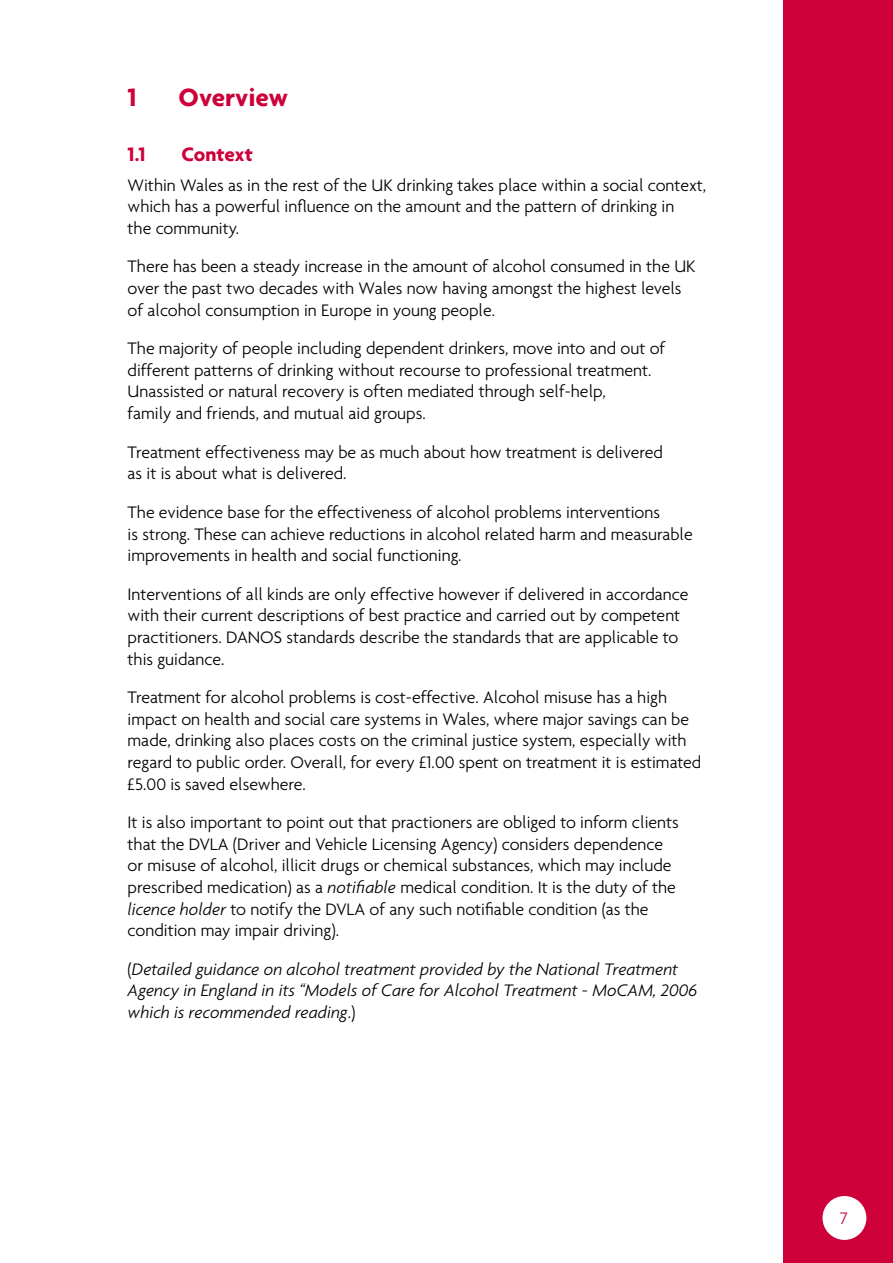
<style>
.page{position:relative;width:893px;height:1263px;background:#fff}
.page>*{position:absolute;margin:0;border:0;box-sizing:border-box;transform-origin:0 0}
.t1{font:700 27px "Agenda";color:#cd003a}
.t2{font:700 21px "Agenda";color:#cd003a}
.t3{font:300 18px/21.6px "Agenda";color:#000}
.t4{font:italic 300 18px/21.6px "Agenda";color:#000}
.s1{font-style:italic}
.s2{font-style:normal}
</style>
<div class="page">
<div style="left:783px;top:0;width:110px;height:1263px;background:#cd003a"></div>
<div style="left:822px;top:1196px;width:44px;height:44px;background:#fff;border-radius:50%"></div>
<h1 class="t1" style="left:128px;top:80px;width:11px">1</h1>
<h1 class="t1" style="left:179px;top:80px;width:111px">Overview</h1>
<p class="t2" style="left:128px;top:141px;width:20px">1.1</p>
<p class="t2" style="left:182px;top:141px;width:73px">Context</p>
<p class="t3" style="left:128px;top:174px;width:580px">Within Wales as in the rest of the UK drinking takes place within a social context, which has a powerful influence on the amount and the pattern of drinking in<br>the community.</p>
<p class="t3" style="left:128px;top:256px;width:569px">There has been a steady increase in the amount of alcohol consumed in the UK over the past two decades with Wales now having amongst the highest levels of alcohol consumption in Europe in young people.</p>
<p class="t3" style="left:128px;top:337px;width:539px">The majority of people including dependent drinkers, move into and out of different patterns of drinking without recourse to professional treatment.<br>Unassisted or natural recovery is often mediated through self-help,<br>family and friends, and mutual aid groups.</p>
<p class="t3" style="left:128px;top:441px;width:537px">Treatment effectiveness may be as much about how treatment is delivered as it is about what is delivered.</p>
<p class="t3" style="left:128px;top:501px;width:567px">The evidence base for the effectiveness of alcohol problems interventions<br>is strong. These can achieve reductions in alcohol related harm and measurable improvements in health and social functioning.</p>
<p class="t3" style="left:128px;top:583px;width:562px">Interventions of all kinds are only effective however if delivered in accordance with their current descriptions of best practice and carried out by competent practitioners. DANOS standards describe the standards that are applicable to this guidance.</p>
<p class="t3" style="left:128px;top:686px;width:575px">Treatment for alcohol problems is cost-effective. Alcohol misuse has a high impact on health and social care systems in Wales, where major savings can be made, drinking also places costs on the criminal justice system, especially with regard to public order. Overall, for every £1.00 spent on treatment it is estimated £5.00 is saved elsewhere.</p>
<p class="t3" style="left:128px;top:811px;width:553px">It is also important to point out that practioners are obliged to inform clients that the DVLA (Driver and Vehicle Licensing Agency) considers dependence or misuse of alcohol, illicit drugs or chemical substances, which may include prescribed medication) as a <span class="s1">notifiable</span> medical condition. It is the duty of the <span class="s1">licence holder</span> to notify the DVLA of any such notifiable condition (as the condition may impair driving).</p>
<p class="t4" style="left:128px;top:958px;width:571px"><span class="s2">(</span>Detailed guidance on alcohol treatment provided by the National Treatment<br>Agency in England in its “Models of Care for Alcohol Treatment - MoCAM, 2006 which is recommended reading<span class="s2">.)</span></p>
</div>
